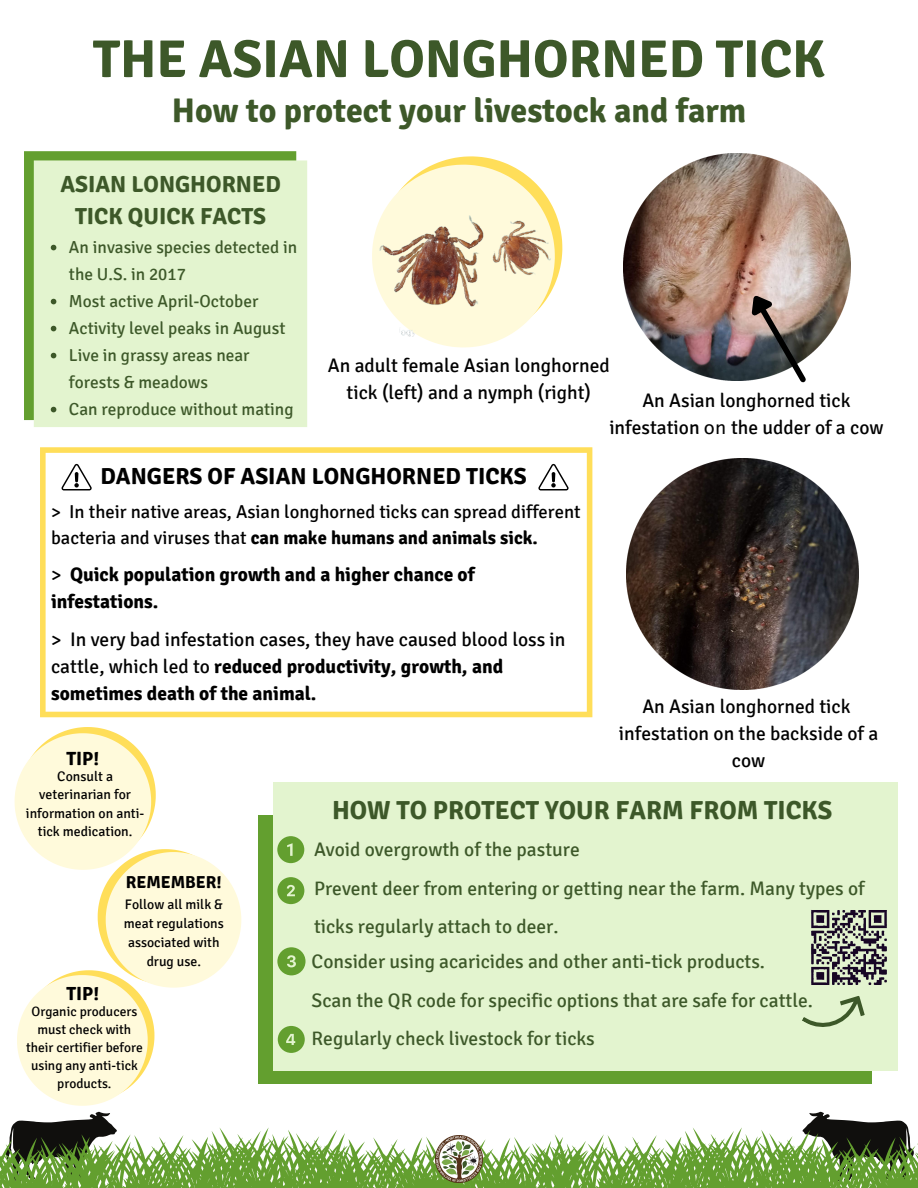
<style>
.page{position:relative;width:918px;height:1188px;background:#fff}
.page>*{position:absolute;margin:0;border:0;box-sizing:border-box;transform-origin:0 0}
.t1{font:700 53.1px "Signika";color:#3d5829}
.t2{font:700 33.9px "Signika";color:#3d5829}
.t3{font:700 26.1px "Signika";color:#3d5829}
.t4{font:700 23.25px/31.5px "Signika";color:#3d5829;text-align:center}
.t5{font:700 23.25px "Signika";color:#000}
.t6{font:19.5px/27px "Signika";color:#000;text-align:center}
.t7{font:19.5px/38.2px "Signika";color:#3d5829}
.t8{font:700 19.5px/27.3px "Signika";color:#000}
.t9{font:700 19.05px "Signika";color:#000}
.t10{font:700 18.9px "Signika";color:#000}
.t11{font:18.6px/26px "Signika";color:#000}
.t12{font:17.4px/27px "Signika";color:#3d5829}
.t13{font:700 17.4px "Signika";color:#000}
.t14{font:13.8px/18.5px "Signika";color:#000;text-align:center}
.t15{font:13.5px/18px "Signika";color:#000;text-align:center}
.s1{font-family:"Lucida Sans";font-size:18px}
.s2{font-weight:700}
.s3{font-weight:400}
</style>
<div class="page">
<div style="left:24px;top:151px;width:272px;height:269px;background:#639f2f"></div>
<div style="left:34px;top:160px;width:273px;height:267px;background:#e3f4cf"></div>
<svg style="left:40px;top:447px;width:552px;height:270px"></svg>
<svg style="left:61px;top:464px;width:31px;height:26px"></svg>
<svg style="left:538px;top:464px;width:31px;height:26px"></svg>
<svg style="left:0;top:1112px;width:918px;height:76px"></svg>
<img style="left:623px;top:154px;width:227px;height:227px">
<img style="left:626px;top:458px;width:232px;height:232px">
<img style="left:737px;top:281px;width:74px;height:102px">
<svg style="left:372px;top:156px;width:191px;height:192px"></svg>
<img style="left:376px;top:208px;width:181px;height:128px">
<svg style="left:15px;top:727px;width:226px;height:379px"></svg>
<div style="left:258px;top:815px;width:614px;height:269px;background:#639f2f"></div>
<div style="left:273px;top:783px;width:625px;height:288px;background:#e3f4cf"></div>
<img style="left:811px;top:910px;width:76px;height:75px">
<svg style="left:277px;top:836px;width:27px;height:27px"></svg>
<svg style="left:277px;top:877px;width:27px;height:27px"></svg>
<svg style="left:277px;top:947px;width:29px;height:28px"></svg>
<svg style="left:278px;top:1026px;width:27px;height:27px"></svg>
<svg style="left:802px;top:978px;width:70px;height:49px"></svg>
<svg style="left:51px;top:245px;width:5px;height:5px"></svg>
<svg style="left:51px;top:299px;width:5px;height:5px"></svg>
<svg style="left:51px;top:326px;width:5px;height:5px"></svg>
<svg style="left:51px;top:353px;width:5px;height:5px"></svg>
<svg style="left:51px;top:407px;width:5px;height:5px"></svg>
<img style="left:436px;top:1135px;width:47px;height:48px">
<p class="t1" style="left:93px;top:27px;width:734px">THE ASIAN LONGHORNED TICK</p>
<p class="t2" style="left:172px;top:90px;width:576px">How to protect your livestock and farm</p>
<p class="t4" style="left:60px;top:169px;width:222px">ASIAN LONGHORNED<br>TICK QUICK FACTS</p>
<p class="t12" style="left:69px;top:233px;width:230px">An invasive species detected in the U.S. in 2017<br>Most active April-October<br>Activity level peaks in August<br>Live in grassy areas near forests &amp; meadows<br>Can reproduce without mating</p>
<p class="t6" style="left:328px;top:352px;width:284px">An adult female Asian longhorned tick (left) and a nymph (right)</p>
<p class="t6" style="left:609px;top:387px;width:276px">An Asian longhorned tick infestation <span class="s1">on</span> the udder of a cow</p>
<p class="t5" style="left:101px;top:462px;width:428px">DANGERS OF ASIAN LONGHORNED TICKS</p>
<p class="t11" style="left:51px;top:499px;width:531px">&gt; In their native areas, Asian longhorned ticks can spread different bacteria and viruses that <span class="s2">can make humans and animals sick.</span></p>
<p class="t8" style="left:51px;top:561px;width:425px"><span class="s3">&gt;</span> Quick population growth and a higher chance of infestations.</p>
<p class="t6" style="left:51px;top:626px;width:516px;text-align:left">&gt; In very bad infestation cases, they have caused blood loss in cattle, which led to <span class="s2">reduced productivity, growth, and sometimes death of the animal.</span></p>
<p class="t6" style="left:619px;top:694px;width:261px">An Asian longhorned tick infestation on the backside of a cow</p>
<p class="t9" style="left:66px;top:747px;width:34px">TIP!</p>
<p class="t14" style="left:26px;top:767px;width:120px">Consult a veterinarian for information on anti&shy;tick medication.</p>
<p class="t3" style="left:332px;top:795px;width:502px">HOW TO PROTECT YOUR FARM FROM TICKS</p>
<p class="t7" style="left:314px;top:831px;width:267px">Avoid overgrowth of the pasture</p>
<p class="t7" style="left:314px;top:869px;width:552px">Prevent deer from entering or getting near the farm. Many types of ticks regularly attach to deer.</p>
<p class="t7" style="left:312px;top:943px;width:455px">Consider using acaricides and other anti-tick products.</p>
<p class="t7" style="left:312px;top:981px;width:503px">Scan the QR code for specific options that are safe for cattle.</p>
<p class="t7" style="left:312px;top:1020px;width:285px">Regularly check livestock for ticks</p>
<p class="t13" style="left:126px;top:872px;width:97px">REMEMBER!</p>
<p class="t14" style="left:124px;top:895px;width:101px;line-height:19.2px">Follow all milk &amp; meat regulations associated with drug use.</p>
<p class="t10" style="left:67px;top:983px;width:34px">TIP!</p>
<p class="t15" style="left:26px;top:1003px;width:118px">Organic producers must check with their certifier before using any anti-tick products.</p>
</div>
